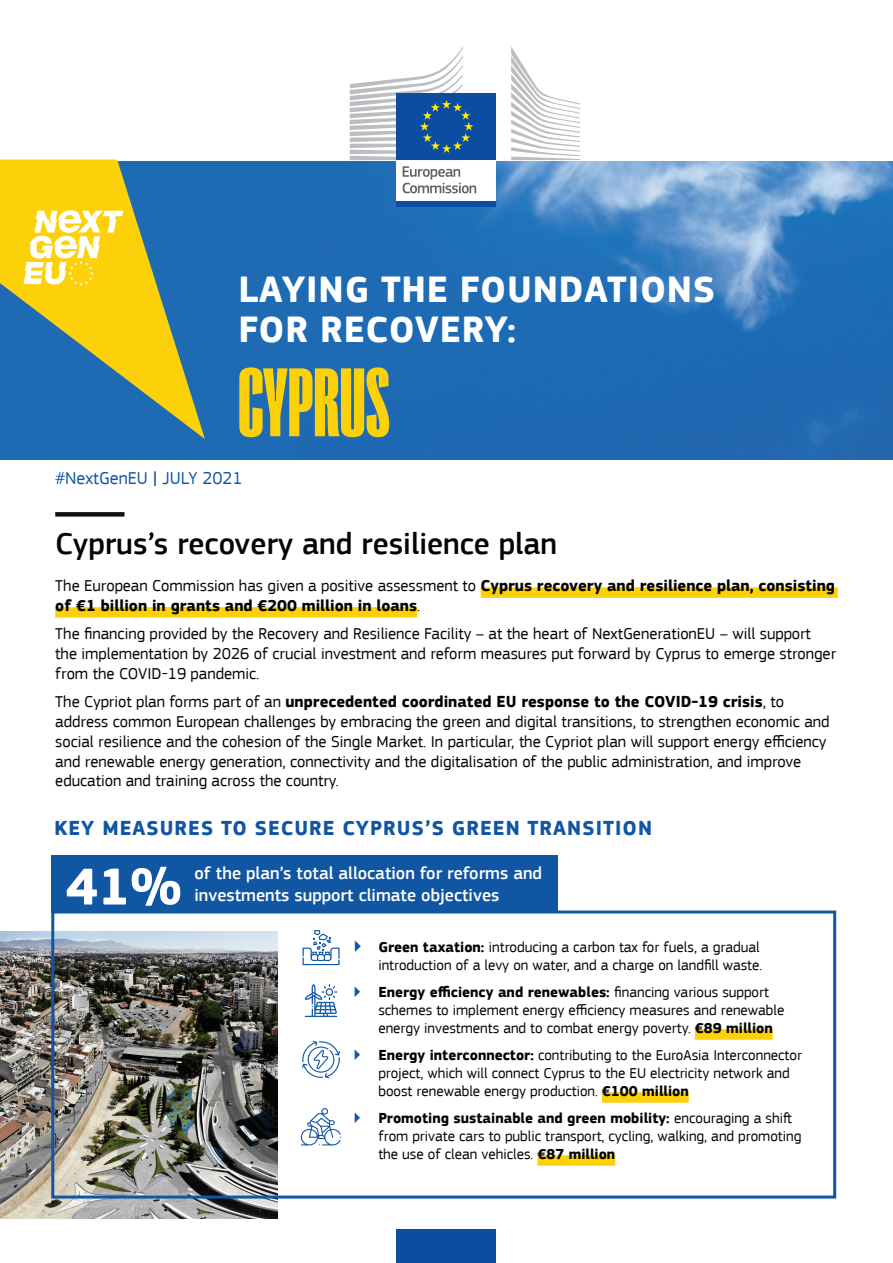
<style>
.page{position:relative;width:893px;height:1263px;background:#fff}
.page>*{position:absolute;margin:0;border:0;box-sizing:border-box;transform-origin:0 0}
.t1{font:900 99.3px "Right Grotesk Tall";color:#fcd109}
.t2{font:700 54px "EC Square Sans Pro";color:#fff}
.t3{font:700 37.95px/39.8px "EC Square Sans Pro";letter-spacing:.02em;color:#fff}
.t4{font:500 31.5px "EC Square Sans Pro";color:#040503}
.t5{font:700 21px "EC Square Sans Pro";letter-spacing:.05em;color:#1156a3}
.t6{font:500 18px "EC Square Sans Pro";color:#fff}
.t7{font:18px "EC Square Sans Pro";color:#1156a3}
.t8{font:16.5px/19.8px "EC Square Sans Pro";color:#040503}
.t9{font:700 16.5px/19.8px "EC Square Sans Pro";color:#040503}
.t10{font:15px/18px "EC Square Sans Pro";color:#040503}
.s1{font-weight:500;font-style:italic}
.s2{font-weight:400}
.s3{font-weight:700}
.s4{font-size:16.5px;color:#1156a3}
.s5{color:#1156a3}
</style>
<div class="page">
<img style="left:511px;top:161px;width:382px;height:299px">
<div style="left:0;top:157px;width:511px;height:303px;background:#1e6ab3"></div>
<div style="left:0;top:0;width:893px;height:160px;background:#fff"></div>
<div style="left:397px;top:1230px;width:99px;height:33px;background:#0d4da1"></div>
<div style="left:397px;top:158px;width:99px;height:44px;background:#fff"></div>
<svg style="left:403px;top:166px;width:73px;height:27px"></svg>
<div style="left:397px;top:201px;width:99px;height:6px;background:#0d4da1"></div>
<svg style="left:511px;top:47px;width:69px;height:113px"></svg>
<div style="left:397px;top:94px;width:99px;height:66px;background:#0d4da1"></div>
<svg style="left:350px;top:47px;width:123px;height:113px"></svg>
<div style="left:481px;top:587px;width:357px;height:11px;background:#fcd109"></div>
<div style="left:55px;top:607px;width:362px;height:11px;background:#fcd109"></div>
<div style="left:55px;top:512px;width:69px;height:5px;background:#121214"></div>
<img style="left:0;top:931px;width:278px;height:287px">
<div style="left:51px;top:910px;width:785px;height:288px;border:3px solid #1156a3"></div>
<div style="left:695px;top:1029px;width:78px;height:11px;background:#fcd109"></div>
<div style="left:602px;top:1092px;width:87px;height:11px;background:#fcd109"></div>
<div style="left:537px;top:1155px;width:78px;height:11px;background:#fcd109"></div>
<div style="left:51px;top:855px;width:506px;height:57px;background:#1156a3"></div>
<svg style="left:0;top:160px;width:205px;height:279px"></svg>
<svg style="left:23px;top:210px;width:100px;height:76px;background:#fde162"></svg>
<svg style="left:302px;top:930px;width:38px;height:35px"></svg>
<svg style="left:305px;top:984px;width:32px;height:33px"></svg>
<svg style="left:302px;top:1041px;width:38px;height:37px"></svg>
<svg style="left:301px;top:1108px;width:40px;height:37px"></svg>
<h3 class="t3" style="left:238px;top:271px;width:478px">LAYING THE FOUNDATIONS<br>FOR RECOVERY:</h3>
<h1 class="t1" style="left:238px;top:353px;width:154px">CYPRUS</h1>
<p class="t7" style="left:55px;top:467px;width:189px">#NextGenEU <span class="s1">|</span> JULY 2021</p>
<h3 class="t4" style="left:55px;top:526px;width:503px">Cyprus’s recovery and resilience plan</h3>
<p class="t9" style="left:55px;top:576px;width:781px"><span class="s2">The European Commission has given a positive assessment to</span> Cyprus recovery and resilience plan, consisting of €1 billion in grants and €200 million in loans<span class="s2">.</span></p>
<p class="t8" style="left:55px;top:624px;width:782px">The financing provided by the Recovery and Resilience Facility – at the heart of NextGenerationEU – will support the implementation by 2026 of crucial investment and reform measures put forward by Cyprus to emerge stronger from the COVID-19 pandemic.</p>
<p class="t8" style="left:55px;top:692px;width:776px">The Cypriot plan forms part of an <span class="s3">unprecedented coordinated EU response to the COVID-19 crisis</span>, to address common European challenges by embracing the green and digital transitions, to strengthen economic and social resilience and the cohesion of the Single Market. In particular, the Cypriot plan will support energy efficiency and renewable energy generation, connectivity and the digitalisation of the public administration, and improve education and training across the country.</p>
<p class="t5" style="left:54px;top:816px;width:599px">KEY MEASURES TO SECURE CYPRUS’S GREEN TRANSITION</p>
<h2 class="t2" style="left:66px;top:854px;width:118px">41%</h2>
<p class="t6" style="left:194px;top:862px;width:349px">of the plan’s total allocation for reforms and</p>
<p class="t6" style="left:194px;top:884px;width:306px">investments support climate objectives</p>
<p class="t10" style="left:353px;top:938px;width:411px;text-align:right"><span class="s4">▶</span> <span class="s3">Green taxation:</span> introducing a carbon tax for fuels, a gradual introduction of a levy on water, and a charge on landfill waste.</p>
<p class="t10" style="left:378px;top:983px;width:408px;text-indent:-26px"><span class="s5">▶</span> <span class="s3">Energy efficiency and renewables:</span> financing various support schemes to implement energy efficiency measures and renewable energy investments and to combat energy poverty. <span class="s3">€89 million</span></p>
<p class="t10" style="left:378px;top:1046px;width:425px;text-indent:-26px"><span class="s5">▶</span> <span class="s3">Energy interconnector:</span> contributing to the EuroAsia Interconnector project, which will connect Cyprus to the EU electricity network and boost renewable energy production. <span class="s3">€100 million</span></p>
<p class="t10" style="left:378px;top:1109px;width:424px;text-indent:-26px"><span class="s5">▶</span> <span class="s3">Promoting sustainable and green mobility:</span> encouraging a shift from private cars to public transport, cycling, walking, and promoting the use of clean vehicles. <span class="s3">€87 million</span></p>
</div>
